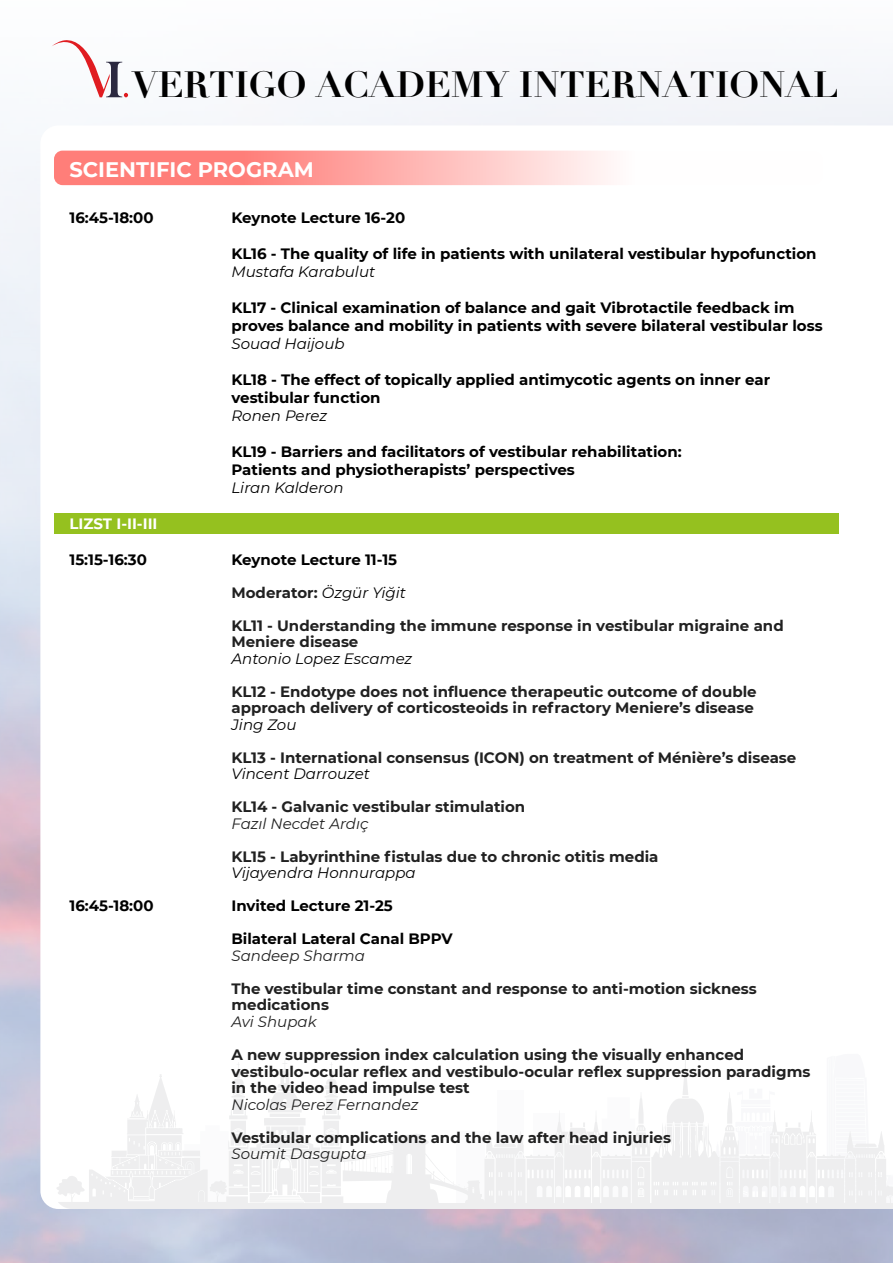
<style>
.page{position:relative;width:893px;height:1263px;background:#fff}
.page>*{position:absolute;margin:0;border:0;box-sizing:border-box;transform-origin:0 0}
.t1{font:700 35.7px "Didot";color:#000}
.t2{font:700 21px "Montserrat";color:#fff}
.t3{font:700 15px/16.5px "Montserrat";color:#212121}
.t4{font:700 15px/18px "Montserrat";color:#000}
.t5{font:italic 15px "Montserrat";color:#000}
.t6{font:italic 15px "Montserrat";color:#212121}
.t7{font:700 15px "Montserrat";color:#fff}
.s1{font-weight:400;font-style:italic;color:#000}
</style>
<div class="page">
<svg style="left:52px;top:39px;width:76px;height:58px"></svg>
<svg style="left:56px;top:1053px;width:837px;height:150px"></svg>
<div style="left:54px;top:1203px;width:839px;height:6px;background:#eeeeef"></div>
<div style="left:55px;top:513px;width:784px;height:21px;background:#95c11f"></div>
<svg style="left:54px;top:151px;width:769px;height:34px"></svg>
<h1 class="t1" style="left:132px;top:62px;width:708px">VERTIGO ACADEMY INTERNATIONAL</h1>
<h2 class="t2" style="left:69px;top:154px;width:246px">SCIENTIFIC PROGRAM</h2>
<p class="t4" style="left:69px;top:208px;width:86px">16:45-18:00</p>
<p class="t4" style="left:231px;top:208px;width:175px">Keynote Lecture 16-20</p>
<p class="t4" style="left:231px;top:244px;width:587px">KL16 - The quality of life in patients with unilateral vestibular hypofunction</p>
<p class="t5" style="left:231px;top:261px;width:145px">Mustafa Karabulut</p>
<p class="t4" style="left:231px;top:298px;width:593px">KL17 - Clinical examination of balance and gait Vibrotactile feedback im proves balance and mobility in patients with severe bilateral vestibular loss</p>
<p class="t5" style="left:231px;top:333px;width:115px">Souad Haijoub</p>
<p class="t4" style="left:231px;top:370px;width:540px">KL18 - The effect of topically applied antimycotic agents on inner ear vestibular function</p>
<p class="t5" style="left:231px;top:405px;width:97px">Ronen Perez</p>
<p class="t4" style="left:231px;top:442px;width:452px">KL19 - Barriers and facilitators of vestibular rehabilitation:<br>Patients and physiotherapists’ perspectives</p>
<p class="t5" style="left:231px;top:477px;width:114px">Liran Kalderon</p>
<p class="t7" style="left:69px;top:513px;width:90px">LIZST I-II-III</p>
<p class="t4" style="left:69px;top:550px;width:79px">15:15-16:30</p>
<p class="t4" style="left:231px;top:550px;width:167px">Keynote Lecture 11-15</p>
<p class="t3" style="left:231px;top:584px;width:176px">Moderator: <span class="s1">Özgür Yiğit</span></p>
<p class="t3" style="left:231px;top:617px;width:554px">KL11 - Understanding the immune response in vestibular migraine and<br>Meniere disease</p>
<p class="t5" style="left:231px;top:648px;width:182px">Antonio Lopez Escamez</p>
<p class="t3" style="left:231px;top:683px;width:527px">KL12 - Endotype does not influence therapeutic outcome of double approach delivery of corticosteoids in refractory Meniere’s disease</p>
<p class="t5" style="left:231px;top:714px;width:66px">Jing Zou</p>
<p class="t3" style="left:231px;top:749px;width:566px">KL13 - International consensus (ICON) on treatment of Ménière’s disease</p>
<p class="t5" style="left:231px;top:764px;width:140px">Vincent Darrouzet</p>
<p class="t3" style="left:231px;top:798px;width:295px">KL14 - Galvanic vestibular stimulation</p>
<p class="t6" style="left:231px;top:813px;width:139px">Fazıl Necdet Ardıç</p>
<p class="t3" style="left:231px;top:848px;width:428px">KL15 - Labyrinthine fistulas due to chronic otitis media</p>
<p class="t5" style="left:231px;top:863px;width:186px">Vijayendra Honnurappa</p>
<p class="t4" style="left:69px;top:896px;width:86px">16:45-18:00</p>
<p class="t4" style="left:231px;top:896px;width:163px">Invited Lecture 21-25</p>
<p class="t4" style="left:231px;top:929px;width:223px">Bilateral Lateral Canal BPPV</p>
<p class="t6" style="left:231px;top:945px;width:135px">Sandeep Sharma</p>
<p class="t3" style="left:231px;top:980px;width:527px">The vestibular time constant and response to anti-motion sickness medications</p>
<p class="t6" style="left:231px;top:1011px;width:87px">Avi Shupak</p>
<p class="t3" style="left:231px;top:1046px;width:580px">A new suppression index calculation using the visually enhanced vestibulo-ocular reflex and vestibulo-ocular reflex suppression paradigms in the video head impulse test</p>
<p class="t6" style="left:231px;top:1094px;width:188px">Nicolas Perez Fernandez</p>
<p class="t3" style="left:231px;top:1128px;width:441px">Vestibular complications and the law after head injuries</p>
<p class="t6" style="left:231px;top:1143px;width:137px">Soumit Dasgupta</p>
</div>
